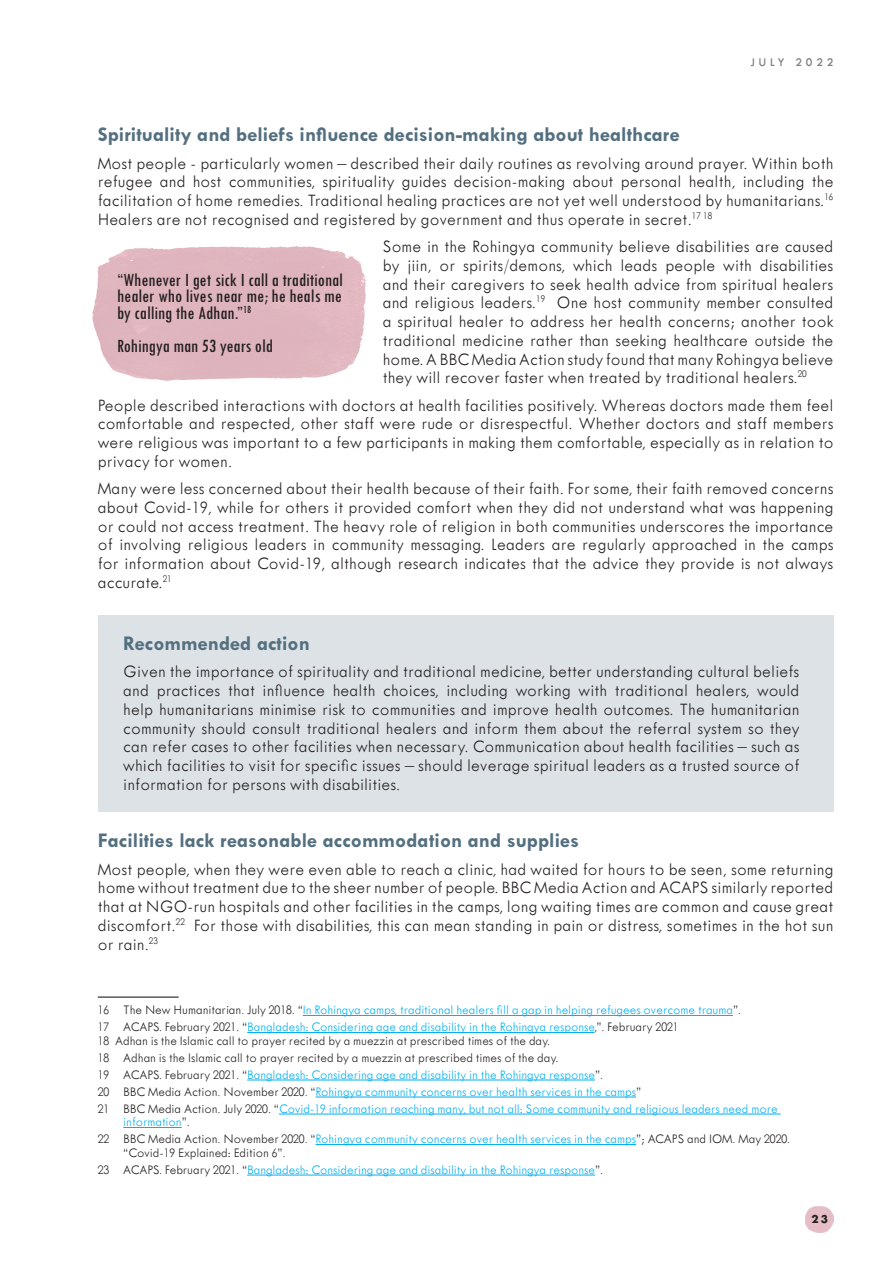
<style>
.page{position:relative;width:893px;height:1263px;background:#fff}
.page>*{position:absolute;margin:0;border:0;box-sizing:border-box;transform-origin:0 0}
.t1{font:700 21px "Tw Cen MT Std";color:#547080}
.Quotes{font:500 condensed 19.5px/16.5px "Tw Cen MT Std";color:#231f20;text-align:justify}
.Body{font:300 18px/18.8px "Tw Cen MT Std";letter-spacing:.01em;color:#231f20;text-align:justify}
.Footnote_Style{font:300 13.5px/13.5px "Tw Cen MT Std";color:#00aeef}
.Footnote_Style-2{font:300 13.5px/13.5px "Tw Cen MT Std";color:#231f20}
.t2{font:600 12px "Tw Cen MT Std";letter-spacing:.32em;color:#828282}
.t3{font:700 10.5px "Futura LT Pro";color:#231f20}
.s1{color:#231f20}
.s2{color:#00aeef}
</style>
<div class="page">
<div style="left:98px;top:615px;width:735px;height:196px;background:#dde2e6"></div>
<hr style="left:98px;top:996px;width:81px;height:2px;background:#231f20">
<hr style="left:303px;top:1015px;width:430px;height:1px;background:#00aeef">
<hr style="left:247px;top:1032px;width:347px;height:1px;background:#00aeef">
<hr style="left:247px;top:1080px;width:348px;height:1px;background:#00aeef">
<hr style="left:316px;top:1097px;width:320px;height:1px;background:#00aeef">
<hr style="left:279px;top:1114px;width:502px;height:1px;background:#00aeef">
<hr style="left:123px;top:1127px;width:59px;height:1px;background:#00aeef">
<hr style="left:316px;top:1144px;width:320px;height:1px;background:#00aeef">
<hr style="left:247px;top:1175px;width:348px;height:1px;background:#00aeef">
<img style="left:93px;top:246px;width:273px;height:135px">
<img style="left:805px;top:1206px;width:28px;height:26px">
<p class="t2" style="left:750px;top:56px;width:84px">JULY 2022</p>
<h2 class="t1" style="left:98px;top:123px;width:584px">Spirituality and beliefs influence decision-making about healthcare</h2>
<p class="Body" style="left:98px;top:153px;width:737px">Most people - particularly women – described their daily routines as revolving around prayer. Within both refugee and host communities, spirituality guides decision-making about personal health, including the facilitation of home remedies. Traditional healing practices are not yet well understood by humanitarians.<sup>16<br></sup>Healers are not recognised and registered by government and thus operate in secret.<sup>17</sup> <sup>18</sup></p>
<p class="Body" style="left:383px;top:237px;width:452px">Some in the Rohingya community believe disabilities are caused by jiin, or spirits/demons, which leads people with disabilities and their caregivers to seek health advice from spiritual healers and religious leaders.<sup>19</sup> One host community member consulted a spiritual healer to address her health concerns; another took traditional medicine rather than seeking healthcare outside the home. A BBC Media Action study found that many Rohingya believe they will recover faster when treated by traditional healers.<sup>20</sup></p>
<p class="Body" style="left:98px;top:395px;width:737px">People described interactions with doctors at health facilities positively. Whereas doctors made them feel comfortable and respected, other staff were rude or disrespectful. Whether doctors and staff members were religious was important to a few participants in making them comfortable, especially as in relation to privacy for women.</p>
<p class="Body" style="left:98px;top:479px;width:737px">Many were less concerned about their health because of their faith. For some, their faith removed concerns about Covid-19, while for others it provided comfort when they did not understand what was happening or could not access treatment. The heavy role of religion in both communities underscores the importance of involving religious leaders in community messaging. Leaders are regularly approached in the camps for information about Covid-19, although research indicates that the advice they provide is not always accurate.<sup>21</sup></p>
<p class="Quotes" style="left:117px;top:272px;width:227px">“Whenever I get sick I call a traditional healer who lives near me; he heals me by calling the Adhan.”<sup>18</sup></p>
<p class="Quotes" style="left:117px;top:338px;width:157px">Rohingya man 53 years old</p>
<h2 class="t1" style="left:123px;top:632px;width:188px">Recommended action</h2>
<p class="Body" style="left:123px;top:662px;width:678px">Given the importance of spirituality and traditional medicine, better understanding cultural beliefs and practices that influence health choices, including working with traditional healers, would help humanitarians minimise risk to communities and improve health outcomes. The humanitarian community should consult traditional healers and inform them about the referral system so they can refer cases to other facilities when necessary. Communication about health facilities – such as which facilities to visit for specific issues – should leverage spiritual leaders as a trusted source of information for persons with disabilities.</p>
<h2 class="t1" style="left:98px;top:829px;width:483px">Facilities lack reasonable accommodation and supplies</h2>
<p class="Body" style="left:98px;top:859px;width:737px">Most people, when they were even able to reach a clinic, had waited for hours to be seen, some returning home without treatment due to the sheer number of people. BBC Media Action and ACAPS similarly reported that at NGO-run hospitals and other facilities in the camps, long waiting times are common and cause great discomfort.<sup>22</sup> For those with disabilities, this can mean standing in pain or distress, sometimes in the hot sun or rain.<sup>23</sup></p>
<p class="Footnote_Style" style="left:98px;top:1003px;width:645px"><span class="s1">16 The New Humanitarian. July 2018. “</span>In Rohingya camps, traditional healers fill a gap in helping refugees overcome trauma<span class="s1">”.</span></p>
<p class="Footnote_Style" style="left:98px;top:1020px;width:582px"><span class="s1">17 ACAPS. February 2021. “</span>Bangladesh: Considering age and disability in the Rohingya response<span class="s1">,”. February 2021</span></p>
<p class="Footnote_Style-2" style="left:98px;top:1033px;width:454px">18 Adhan is the Islamic call to prayer recited by a muezzin at prescribed times of the day.</p>
<p class="Footnote_Style-2" style="left:98px;top:1050px;width:462px">18 Adhan is the Islamic call to prayer recited by a muezzin at prescribed times of the day.</p>
<p class="Footnote_Style" style="left:98px;top:1067px;width:507px"><span class="s1">19 ACAPS. February 2021. “</span>Bangladesh: Considering age and disability in the Rohingya response<span class="s1">”.</span></p>
<p class="Footnote_Style" style="left:98px;top:1084px;width:545px"><span class="s1">20 BBC Media Action. November 2020. “</span>Rohingya community concerns over health services in the camps<span class="s1">”</span></p>
<p class="Footnote_Style" style="left:123px;top:1102px;width:656px;text-indent:-26px"><span class="s1">21 BBC Media Action. July 2020. “</span>Covid-19 information reaching many, but not all: Some community and religious leaders need more information<span class="s1">”.</span></p>
<p class="Footnote_Style-2" style="left:123px;top:1132px;width:668px;text-indent:-26px">22 BBC Media Action. November 2020. “<span class="s2">Rohingya community concerns over health services in the camps</span>”; ACAPS and IOM. May 2020. “Covid-19 Explained: Edition 6”.</p>
<p class="Footnote_Style" style="left:98px;top:1163px;width:507px"><span class="s1">23 ACAPS. February 2021. “</span>Bangladesh: Considering age and disability in the Rohingya response<span class="s1">”.</span></p>
<p class="t3" style="left:811px;top:1210px;width:18px">23</p>
</div>
